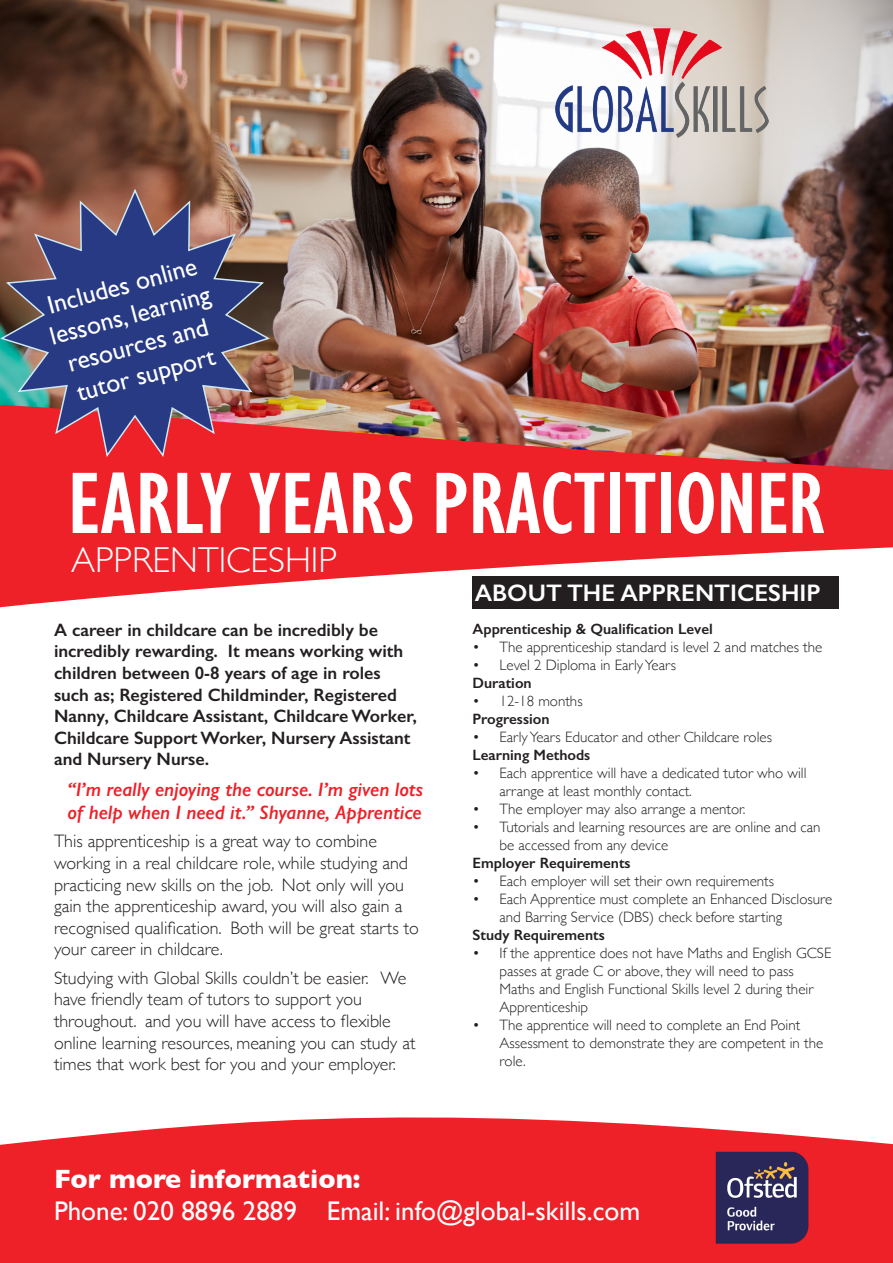
<style>
.page{position:relative;width:893px;height:1263px;background:#fff}
.page>*{position:absolute;margin:0;border:0;box-sizing:border-box;transform-origin:0 0}
.GS_Broch_Title{font:600 condensed 90px "Gill Sans Nova";color:#fff}
.GS_Subtitle{font:300 36px "Gill Sans";color:#fff}
.t1{font:27px "Gill Sans";color:#fff}
.t2{font:700 27px "Gill Sans";color:#fff}
.t3{font:25.5px/30.6px "Gill Sans";color:#fff;text-align:center}
.GS_Heading_bold_blac{font:600 24px "Gill Sans";color:#fff}
.GS_Quote_title_red{font:italic 600 19.5px/23.4px "Gill Sans Nova";color:#ee2028}
.GS_Paragraph_stile_b{font:300 18px/21.6px "Gill Sans";color:#231f20}
.GS_First_Para_Black{font:600 18px/21.6px "Gill Sans";color:#231f20}
.t4{font:300 15px/18px "Gill Sans";color:#231f20}
.GS_Heading_bold_blac-2{font:600 15px "Gill Sans";color:#231f20}
</style>
<div class="page">
<img style="left:0;top:0;width:893px;height:405px">
<svg style="left:0;top:405px;width:893px;height:204px;fill:#ee2028"></svg>
<svg style="left:0;top:1117px;width:893px;height:146px;fill:#ee2028"></svg>
<img style="left:705px;top:1140px;width:114px;height:115px">
<img style="left:555px;top:29px;width:213px;height:108px">
<img style="left:0;top:189px;width:272px;height:270px">
<p class="t3" style="left:44px;top:290px;width:155px;rotate:-15deg">Includes online</p>
<p class="t3" style="left:46px;top:321px;width:166px;rotate:-15deg">lessons, learning resources and tutor support</p>
<p class="GS_Broch_Title" style="left:68px;top:444px;width:758px">EARLY YEARS PRACTITIONER</p>
<p class="GS_Subtitle" style="left:71px;top:531px;width:267px">APPRENTICESHIP</p>
<p class="GS_First_Para_Black" style="left:54px;top:619px;width:365px">A career in childcare can be incredibly be incredibly rewarding. It means working with children between 0-8 years of age in roles such as; Registered Childminder, Registered Nanny, Childcare Assistant, Childcare Worker, Childcare Support Worker, Nursery Assistant and Nursery Nurse.</p>
<p class="GS_Quote_title_red" style="left:68px;top:777px;width:357px">“I’m really enjoying the course. I’m given lots of help when I need it.” Shyanne, Apprentice</p>
<p class="GS_Paragraph_stile_b" style="left:54px;top:830px;width:366px">This apprenticeship is a great way to combine working in a real childcare role, while studying and practicing new skills on the job. Not only will you gain the apprenticeship award, you will also gain a recognised qualification. Both will be great starts to your career in childcare.</p>
<p class="GS_Paragraph_stile_b" style="left:54px;top:966px;width:363px">Studying with Global Skills couldn’t be easier. We have friendly team of tutors to support you throughout. and you will have access to flexible online learning resources, meaning you can study at times that work best for you and your employer.</p>
<p class="GS_Heading_bold_blac" style="left:475px;top:578px;width:347px">ABOUT THE APPRENTICESHIP</p>
<p class="GS_Heading_bold_blac-2" style="left:472px;top:619px;width:242px">Apprenticeship &amp; Qualification Level</p>
<p class="t4" style="left:472px;top:637px;width:351px">• The apprenticeship standard is level 2 and matches the</p>
<p class="t4" style="left:472px;top:655px;width:205px">• Level 2 Diploma in Early Years</p>
<p class="GS_Heading_bold_blac-2" style="left:472px;top:673px;width:61px">Duration</p>
<p class="t4" style="left:472px;top:691px;width:112px">• 12-18 months</p>
<p class="GS_Heading_bold_blac-2" style="left:472px;top:709px;width:78px">Progression</p>
<p class="t4" style="left:472px;top:727px;width:301px">• Early Years Educator and other Childcare roles</p>
<p class="GS_Heading_bold_blac-2" style="left:472px;top:745px;width:119px">Learning Methods</p>
<p class="t4" style="left:500px;top:763px;width:309px;text-indent:-27px">• Each apprentice will have a dedicated tutor who will arrange at least monthly contact.</p>
<p class="t4" style="left:472px;top:799px;width:274px">• The employer may also arrange a mentor.</p>
<p class="t4" style="left:500px;top:817px;width:322px;text-indent:-27px">• Tutorials and learning resources are are online and can be accessed from any device</p>
<p class="GS_Heading_bold_blac-2" style="left:472px;top:853px;width:160px">Employer Requirements</p>
<p class="t4" style="left:472px;top:871px;width:303px">• Each employer will set their own requirements</p>
<p class="t4" style="left:500px;top:889px;width:334px;text-indent:-27px">• Each Apprentice must complete an Enhanced Disclosure and Barring Service (DBS) check before starting</p>
<p class="GS_Heading_bold_blac-2" style="left:472px;top:925px;width:134px">Study Requirements</p>
<p class="t4" style="left:500px;top:943px;width:333px;text-indent:-27px">• If the apprentice does not have Maths and English GCSE passes at grade C or above, they will need to pass Maths and English Functional Skills level 2 during their Apprenticeship</p>
<p class="t4" style="left:500px;top:1015px;width:325px;text-indent:-27px">• The apprentice will need to complete an End Point<br>Assessment to demonstrate they are competent in the role.</p>
<p class="t2" style="left:54px;top:1157px;width:308px">For more information:</p>
<p class="t1" style="left:54px;top:1195px;width:588px">Phone: 020 8896 2889 Email: info@global-skills.com</p>
</div>
